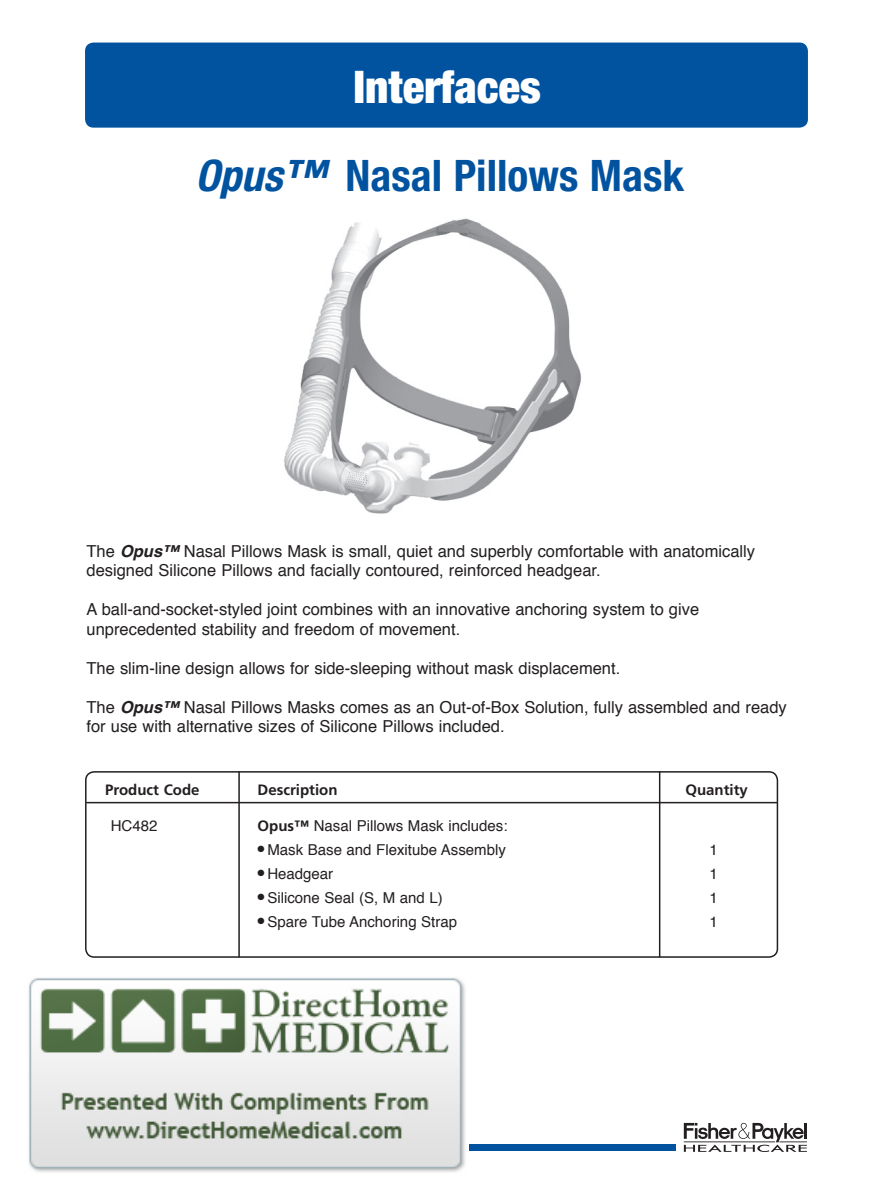
<style>
.page{position:relative;width:893px;height:1187px;background:#fff}
.page>*{position:absolute;margin:0;border:0;box-sizing:border-box;transform-origin:0 0}
.t1{font:900 condensed 45px "Helvetica Neue";color:#fff}
.t2{font:700 condensed 43.5px "Helvetica Neue";color:#0153a0}
.t3{font:16.5px/19.5px "Helvetica";color:#231f20}
.t4{font:15px "Helvetica";color:#231f20}
.t5{font:700 15px "Frutiger";color:#231f20}
.s1{font-style:italic}
.s2{font-weight:700;font-style:italic}
.s3{font-family:"Frutiger";font-weight:700}
</style>
<div class="page">
<div style="left:85px;top:1144px;width:591px;height:6px;background:#0153a0"></div>
<svg style="left:684px;top:1122px;width:123px;height:29px"></svg>
<div style="left:85px;top:43px;width:723px;height:85px;background:#0153a0"></div>
<svg style="left:85px;top:771px;width:694px;height:185px"></svg>
<hr style="left:86px;top:801px;width:691px;height:2px;background:#231f20">
<hr style="left:238px;top:771px;width:2px;height:186px;background:#231f20">
<hr style="left:659px;top:771px;width:1px;height:186px;background:#231f20">
<img style="left:284px;top:218px;width:297px;height:296px">
<img style="left:29px;top:978px;width:439px;height:194px">
<p class="t1" style="left:353px;top:59px;width:189px">Interfaces</p>
<p class="t2" style="left:195px;top:149px;width:490px"><span class="s1">Opus™</span> Nasal Pillows Mask</p>
<p class="t3" style="left:87px;top:542px;width:670px">The <span class="s2">Opus™</span> Nasal Pillows Mask is small, quiet and superbly comfortable with anatomically designed Silicone Pillows and facially contoured, reinforced headgear.</p>
<p class="t3" style="left:87px;top:600px;width:614px">A ball-and-socket-styled joint combines with an innovative anchoring system to give unprecedented stability and freedom of movement.</p>
<p class="t3" style="left:87px;top:659px;width:535px">The slim-line design allows for side-sleeping without mask displacement.</p>
<p class="t3" style="left:87px;top:698px;width:702px">The <span class="s2">Opus™</span> Nasal Pillows Masks comes as an Out-of-Box Solution, fully assembled and ready for use with alternative sizes of Silicone Pillows included.</p>
<p class="t5" style="left:105px;top:780px;width:96px">Product Code</p>
<p class="t5" style="left:258px;top:780px;width:81px">Description</p>
<p class="t5" style="left:685px;top:780px;width:64px">Quantity</p>
<p class="t4" style="left:111px;top:815px;width:48px">HC482</p>
<p class="t4" style="left:258px;top:815px;width:252px"><span class="s3">Opus™</span> Nasal Pillows Mask includes:</p>
<p class="t4" style="left:258px;top:839px;width:250px">● Mask Base and Flexitube Assembly</p>
<p class="t4" style="left:709px;top:839px;width:10px">1</p>
<p class="t4" style="left:258px;top:863px;width:77px">● Headgear</p>
<p class="t4" style="left:709px;top:863px;width:10px">1</p>
<p class="t4" style="left:258px;top:887px;width:187px">● Silicone Seal (S, M and L)</p>
<p class="t4" style="left:709px;top:887px;width:10px">1</p>
<p class="t4" style="left:258px;top:911px;width:201px">● Spare Tube Anchoring Strap</p>
<p class="t4" style="left:709px;top:911px;width:10px">1</p>
</div>
